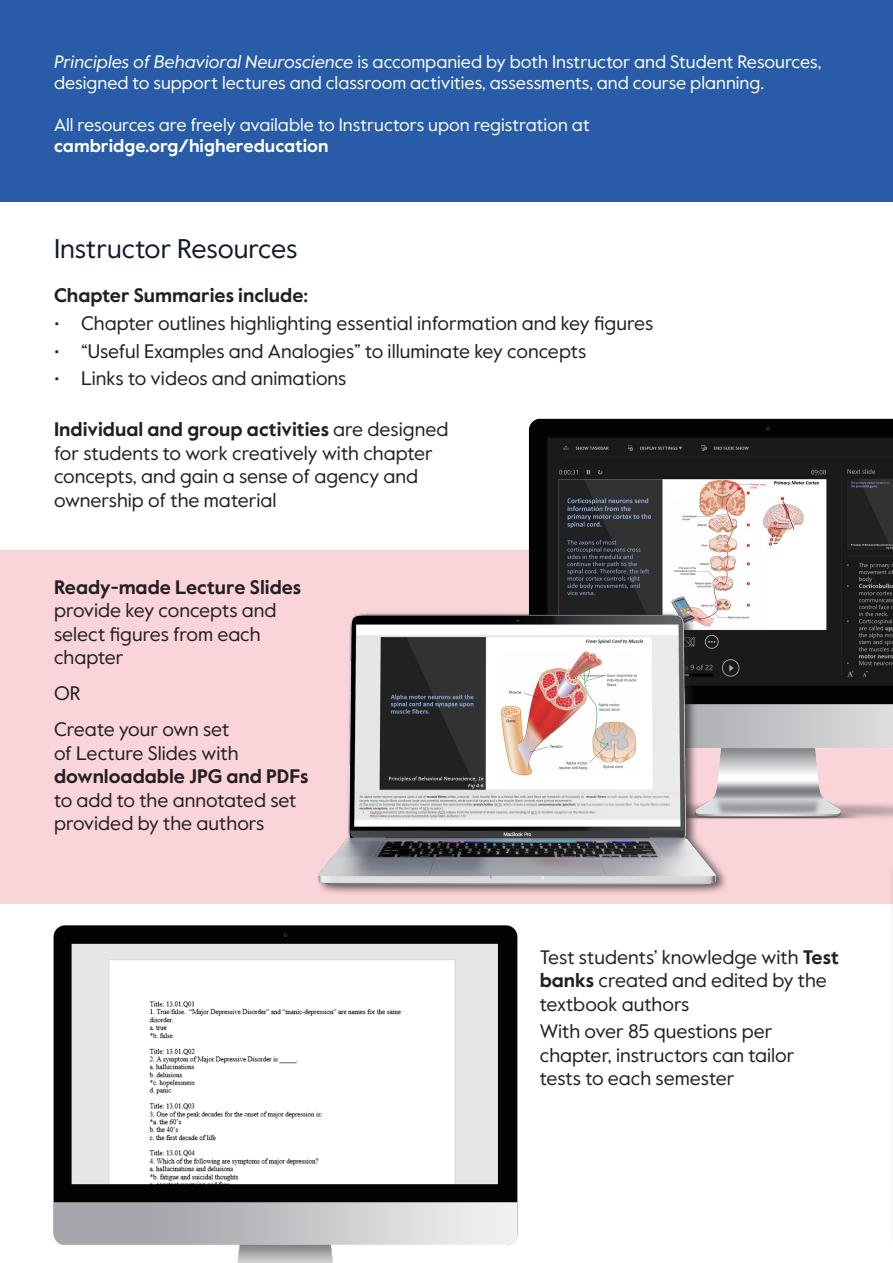
<style>
.page{position:relative;width:893px;height:1263px;background:#fff}
.page>*{position:absolute;margin:0;border:0;box-sizing:border-box;transform-origin:0 0}
.t1{font:27px "Value Sans Pro";color:#121928}
.t2{font:19.5px/23.4px "Value Sans Pro";color:#231f20}
.t3{font:700 19.5px "Value Sans Pro";color:#231f20}
.t4{font:18px/21px "Value Sans Pro";color:#fff}
.t5{font:700 18px "Value Sans Pro";color:#fff}
.s1{font-style:italic}
.s2{font-weight:700}
</style>
<div class="page">
<hr style="left:892px;top:608px;width:1px;height:655px;background:#285ca8">
<div style="left:0;top:0;width:893px;height:201px;background:#285ca8"></div>
<div style="left:0;top:551px;width:893px;height:353px;background:#f9d4d8"></div>
<img style="left:476px;top:418px;width:417px;height:401px">
<img style="left:318px;top:572px;width:422px;height:321px">
<img style="left:53px;top:925px;width:465px;height:338px">
<hr style="left:890px;top:858px;width:3px;height:390px;background:#231f20;opacity:.75">
<p class="t4" style="left:54px;top:52px;width:769px"><span class="s1">Principles of Behavioral Neuroscience</span> is accompanied by both Instructor and Student Resources, designed to support lectures and classroom activities, assessments, and course planning.</p>
<p class="t4" style="left:54px;top:115px;width:537px">All resources are freely available to Instructors upon registration at</p>
<p class="t5" style="left:54px;top:135px;width:276px">cambridge.org/highereducation</p>
<p class="t1" style="left:54px;top:232px;width:245px">Instructor Resources</p>
<p class="t3" style="left:54px;top:284px;width:256px">Chapter Summaries include:</p>
<p class="t2" style="left:54px;top:312px;width:601px">• Chapter outlines highlighting essential information and key figures</p>
<p class="t2" style="left:54px;top:340px;width:534px">• “Useful Examples and Analogies” to illuminate key concepts</p>
<p class="t2" style="left:54px;top:367px;width:294px">• Links to videos and animations</p>
<p class="t2" style="left:54px;top:418px;width:396px"><span class="s2">Individual and group activities</span> are designed for students to work creatively with chapter concepts, and gain a sense of agency and ownership of the material</p>
<p class="t2" style="left:54px;top:576px;width:249px"><span class="s2">Ready-made Lecture Slides </span>provide key concepts and select figures from each chapter</p>
<p class="t2" style="left:54px;top:682px;width:28px">OR</p>
<p class="t2" style="left:54px;top:718px;width:256px">Create your own set<br>of Lecture Slides with <span class="s2">downloadable JPG and PDFs </span>to add to the annotated set provided by the authors</p>
<p class="t2" style="left:540px;top:946px;width:301px">Test students’ knowledge with <span class="s2">Test banks</span> created and edited by the textbook authors</p>
<p class="t2" style="left:540px;top:1020px;width:256px">With over 85 questions per chapter, instructors can tailor tests to each semester</p>
</div>
